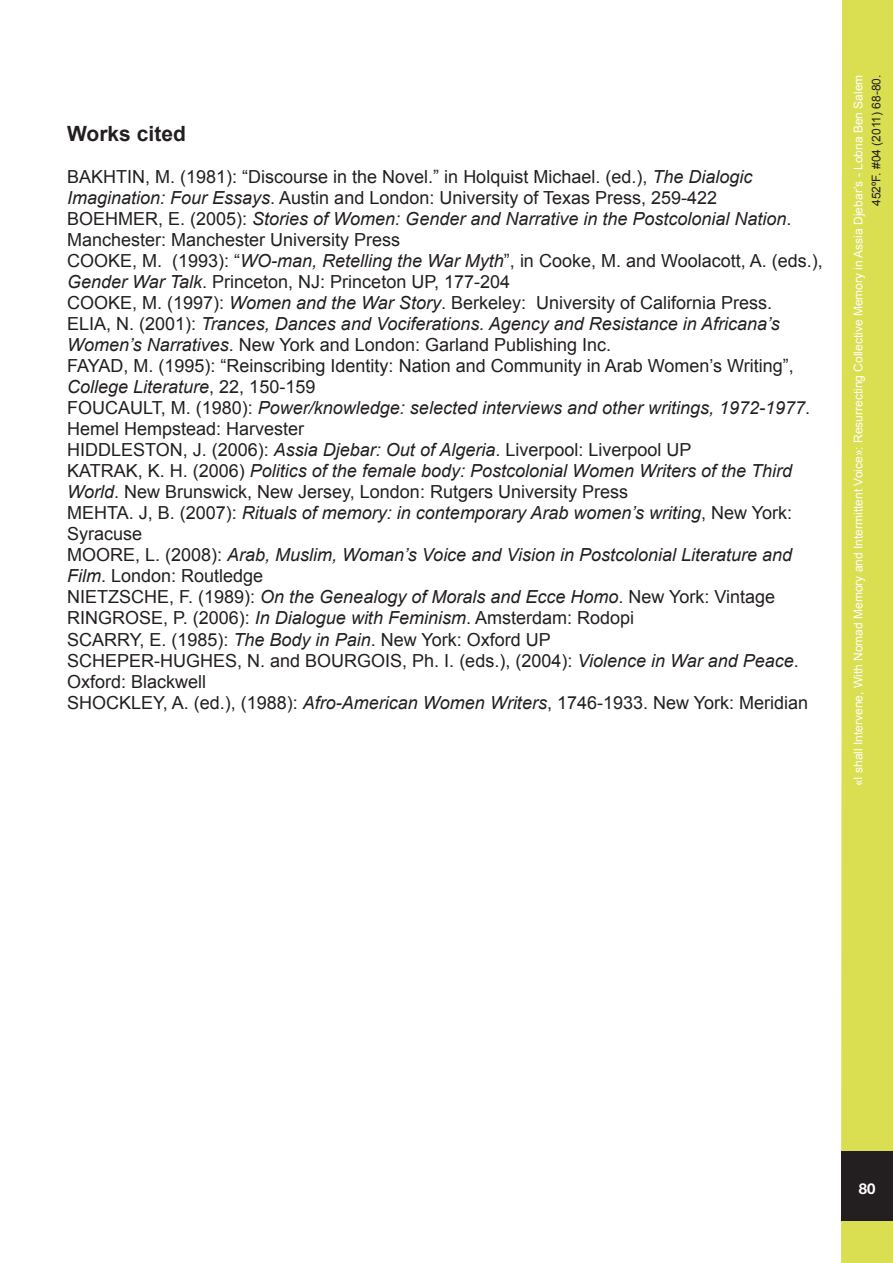
<style>
.page{position:relative;width:893px;height:1263px;background:#fff}
.page>*{position:absolute;margin:0;border:0;box-sizing:border-box;transform-origin:0 0}
.t1{font:700 21px "Arial";color:#231f20}
.t2{font:18px/21px "Arial";color:#231f20}
.t3{font:700 15px "Helvetica Neue";color:#fff}
.t4{font:12px "Arial";color:#fff}
.t5{font:12px "Arial";color:#231f20}
.s1{font-style:italic}
</style>
<div class="page">
<div style="left:841px;top:0;width:52px;height:1263px;background:#dade51"></div>
<div style="left:841px;top:1151px;width:52px;height:70px;background:#231f20"></div>
<p class="t1" style="left:67px;top:120px;width:120px">Works cited</p>
<p class="t2" style="left:67px;top:167px;width:757px">BAKHTIN, M. (1981): “Discourse in the Novel.” in Holquist Michael. (ed.), <span class="s1">The Dialogic Imagination: Four Essays</span>. Austin and London: University of Texas Press, 259-422<br>BOEHMER, E. (2005): <span class="s1">Stories of Women: Gender and Narrative in the Postcolonial Nation</span>.<br>Manchester: Manchester University Press<br>COOKE, M. (1993): “<span class="s1">WO-man, Retelling the War Myth</span>”, in Cooke, M. and Woolacott, A. (eds.), <span class="s1">Gender War Talk</span>. Princeton, NJ: Princeton UP, 177-204<br>COOKE, M. (1997): <span class="s1">Women and the War Story</span>. Berkeley: University of California Press.<br>ELIA, N. (2001): <span class="s1">Trances, Dances and Vociferations. Agency and Resistance in Africana’s Women’s Narratives</span>. New York and London: Garland Publishing Inc.<br>FAYAD, M. (1995): “Reinscribing Identity: Nation and Community in Arab Women’s Writing”, <span class="s1">College Literature</span>, 22, 150-159<br>FOUCAULT, M. (1980): <span class="s1">Power/knowledge: selected interviews and other writings, 1972-1977</span>.<br>Hemel Hempstead: Harvester<br>HIDDLESTON, J. (2006): <span class="s1">Assia Djebar: Out of Algeria</span>. Liverpool: Liverpool UP<br>KATRAK, K. H. (2006) <span class="s1">Politics of the female body: Postcolonial Women Writers of the Third World</span>. New Brunswick, New Jersey, London: Rutgers University Press<br>MEHTA. J, B. (2007): <span class="s1">Rituals of memory: in contemporary Arab women’s writing</span>, New York:<br>Syracuse<br>MOORE, L. (2008): <span class="s1">Arab, Muslim, Woman’s Voice and Vision in Postcolonial Literature and Film</span>. London: Routledge<br>NIETZSCHE, F. (1989): <span class="s1">On the Genealogy of Morals and Ecce Homo</span>. New York: Vintage RINGROSE, P. (2006): <span class="s1">In Dialogue with Feminism</span>. Amsterdam: Rodopi<br>SCARRY, E. (1985): <span class="s1">The Body in Pain</span>. New York: Oxford UP<br>SCHEPER-HUGHES, N. and BOURGOIS, Ph. I. (eds.), (2004): <span class="s1">Violence in War and Peace</span>.<br>Oxford: Blackwell<br>SHOCKLEY, A. (ed.), (1988): <span class="s1">Afro-American Women Writers</span>, 1746-1933. New York: Meridian</p>
<p class="t4" style="left:850px;top:786px;width:713px;rotate:-90deg">«I shall Intervene, With Nomad Memory and Intermittent Voice»: Resurrecting Collective Memory in Assia Djebar’s - Lobna Ben Salem</p>
<p class="t5" style="left:868px;top:206px;width:133px;rotate:-90deg">452ºF. #04 (2011) 68-80.</p>
<p class="t3" style="left:859px;top:1179px;width:18px">80</p>
</div>
